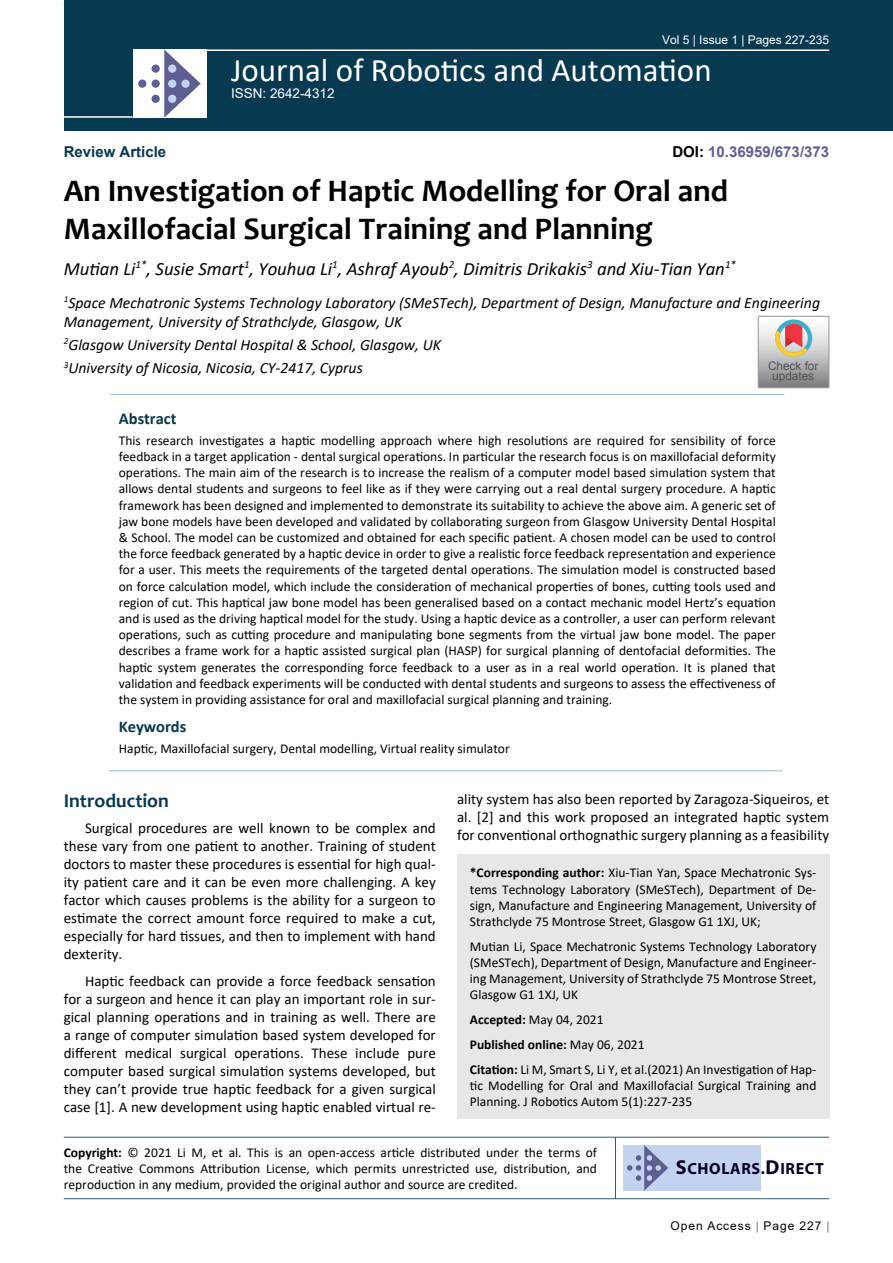
<style>
.page{position:relative;width:893px;height:1263px;background:#fff}
.page>*{position:absolute;margin:0;border:0;box-sizing:border-box;transform-origin:0 0}
.t1{font:33px "Calibri";color:#fff}
.t2{font:700 31.5px/37.8px "Candara";color:#000}
.t3{font:700 19.5px "Candara";color:#073950}
.t4{font:italic 18.75px "Calibri";color:#000}
.t5{font:700 16.5px "Calibri";color:#073950}
.t6{font:700 16.2px "Myriad Pro";letter-spacing:.04em;color:#050128}
.t7{font:italic 15.75px/18.9px "Calibri";color:#000}
.t8{font:15px/18px "Calibri";color:#000;text-align:justify}
.t9{font:700 15px "Arial";color:#5e5f93}
.t10{font:700 15px "Arial";color:#073950}
.t11{font:13.5px/16.2px "Calibri";color:#000;text-align:justify}
.t12{font:13.5px "Arial";color:#fff}
.t13{font:12px "Arial";color:#fff}
.t14{font:12px "Arial";letter-spacing:.08em;color:#000}
.t15{font:11.85px/10.2px "Arial";color:#535353;text-align:center}
.s1{color:#000}
.s2{font-weight:700}
.s3{font-size:20.25px}
</style>
<div class="page">
<div style="left:64px;top:0;width:829px;height:131px;background:#073950"></div>
<div style="left:457px;top:854px;width:372px;height:265px;background:#e6e7e8"></div>
<hr style="left:64px;top:1137px;width:765px;height:1px;background:#073950">
<hr style="left:64px;top:1198px;width:765px;height:1px;background:#073950">
<hr style="left:615px;top:1137px;width:1px;height:62px;background:#073950">
<hr style="left:204px;top:49px;width:625px;height:2px;background:#fff">
<hr style="left:64px;top:116px;width:69px;height:2px;background:#fff">
<div style="left:133px;top:49px;width:74px;height:69px;background:#fff"></div>
<svg style="left:164px;top:49px;width:37px;height:69px"></svg>
<div style="left:152px;top:65px;width:8px;height:8px;background:#5e5e92;border-radius:50%"></div>
<div style="left:138px;top:80px;width:8px;height:8px;background:#5e5e92;border-radius:50%"></div>
<div style="left:152px;top:80px;width:8px;height:8px;background:#5e5e92;border-radius:50%"></div>
<div style="left:168px;top:80px;width:8px;height:8px;background:#c3d3ee;border-radius:50%"></div>
<div style="left:181px;top:80px;width:9px;height:8px;background:#c3d3ee;border-radius:50%"></div>
<div style="left:168px;top:95px;width:8px;height:8px;background:#c3d3ee;border-radius:50%"></div>
<div style="left:168px;top:65px;width:8px;height:8px;background:#c3d3ee;border-radius:50%"></div>
<div style="left:152px;top:95px;width:8px;height:8px;background:#5e5e92;border-radius:50%"></div>
<div style="left:623px;top:1145px;width:138px;height:45px;background:#c3d3ee"></div>
<svg style="left:627px;top:1145px;width:41px;height:45px"></svg>
<hr style="left:110px;top:394px;width:674px;height:1px;background:#98c0d2">
<hr style="left:109px;top:770px;width:674px;height:1px;background:#98c0d2">
<svg style="left:758px;top:316px;width:71px;height:72px;background:#bdb6b3"></svg>
<p class="t13" style="left:662px;top:31px;width:169px">Vol 5 | Issue 1 | Pages 227-235</p>
<h1 class="t1" style="left:231px;top:47px;width:482px">Journal of Robotics and Automation</h1>
<p class="t12" style="left:231px;top:84px;width:105px">ISSN: 2642-4312</p>
<p class="t9" style="left:672px;top:141px;width:158px"><span class="s1">DOI:</span> 10.36959/673/373</p>
<h2 class="t2" style="left:64px;top:172px;width:666px">An Investigation of Haptic Modelling for Oral and<br>Maxillofacial Surgical Training and Planning</h2>
<h3 class="t4" style="left:64px;top:255px;width:674px">Mutian Li<sup>1*</sup>, Susie Smart<sup>1</sup>, Youhua Li<sup>1</sup>, Ashraf Ayoub<sup>2</sup>, Dimitris Drikakis<sup>3</sup> and Xiu-Tian Yan<sup>1*</sup></h3>
<p class="t7" style="left:64px;top:292px;width:758px"><sup>1</sup>Space Mechatronic Systems Technology Laboratory (SMeSTech), Department of Design, Manufacture and Engineering<br>Management, University of Strathclyde, Glasgow, UK</p>
<p class="t7" style="left:64px;top:332px;width:379px;line-height:23.1px"><sup>2</sup>Glasgow University Dental Hospital &amp; School, Glasgow, UK<br><sup>3</sup>University of Nicosia, Nicosia, CY-2417, Cyprus</p>
<p class="t10" style="left:64px;top:141px;width:104px">Review Article</p>
<p class="t15" style="left:768px;top:360px;width:52px">Check for updates</p>
<p class="t5" style="left:119px;top:407px;width:59px">Abstract</p>
<p class="t11" style="left:119px;top:432px;width:658px">This research investigates a haptic modelling approach where high resolutions are required for sensibility of force feedback in a target application - dental surgical operations. In particular the research focus is on maxillofacial deformity operations. The main aim of the research is to increase the realism of a computer model based simulation system that allows dental students and surgeons to feel like as if they were carrying out a real dental surgery procedure. A haptic framework has been designed and implemented to demonstrate its suitability to achieve the above aim. A generic set of jaw bone models have been developed and validated by collaborating surgeon from Glasgow University Dental Hospital &amp; School. The model can be customized and obtained for each specific patient. A chosen model can be used to control the force feedback generated by a haptic device in order to give a realistic force feedback representation and experience for a user. This meets the requirements of the targeted dental operations. The simulation model is constructed based on force calculation model, which include the consideration of mechanical properties of bones, cutting tools used and region of cut. This haptical jaw bone model has been generalised based on a contact mechanic model Hertz’s equation and is used as the driving haptical model for the study. Using a haptic device as a controller, a user can perform relevant operations, such as cutting procedure and manipulating bone segments from the virtual jaw bone model. The paper describes a frame work for a haptic assisted surgical plan (HASP) for surgical planning of dentofacial deformities. The haptic system generates the corresponding force feedback to a user as in a real world operation. It is planed that validation and feedback experiments will be conducted with dental students and surgeons to assess the effectiveness of the system in providing assistance for oral and maxillofacial surgical planning and training.</p>
<p class="t5" style="left:119px;top:715px;width:69px">Keywords</p>
<p class="t11" style="left:119px;top:740px;width:392px">Haptic, Maxillofacial surgery, Dental modelling, Virtual reality simulator</p>
<h3 class="t3" style="left:64px;top:788px;width:107px">Introduction</h3>
<p class="t8" style="left:64px;top:819px;width:374px;text-indent:21px">Surgical procedures are well known to be complex and these vary from one patient to another. Training of student doctors to master these procedures is essential for high qual&shy;ity patient care and it can be even more challenging. A key factor which causes problems is the ability for a surgeon to estimate the correct amount force required to make a cut, especially for hard tissues, and then to implement with hand dexterity.</p>
<p class="t8" style="left:64px;top:971px;width:374px;text-indent:21px">Haptic feedback can provide a force feedback sensation for a surgeon and hence it can play an important role in sur&shy;gical planning operations and in training as well. There are a range of computer simulation based system developed for different medical surgical operations. These include pure computer based surgical simulation systems developed, but they can’t provide true haptic feedback for a given surgical case [1]. A new development using haptic enabled virtual re-</p>
<p class="t8" style="left:457px;top:789px;width:374px">ality system has also been reported by Zaragoza-Siqueiros, et al. [2] and this work proposed an integrated haptic system for conventional orthognathic surgery planning as a feasibility</p>
<p class="t11" style="left:470px;top:864px;width:348px"><span class="s2">*Corresponding author:</span> Xiu-Tian Yan, Space Mechatronic Sys&shy;tems Technology Laboratory (SMeSTech), Department of De&shy;sign, Manufacture and Engineering Management, University of Strathclyde 75 Montrose Street, Glasgow G1 1XJ, UK;</p>
<p class="t11" style="left:470px;top:938px;width:348px">Mutian Li, Space Mechatronic Systems Technology Laboratory (SMeSTech), Department of Design, Manufacture and Engineer&shy;ing Management, University of Strathclyde 75 Montrose Street, Glasgow G1 1XJ, UK</p>
<p class="t11" style="left:470px;top:1007px;width:348px;line-height:24.8px;text-align:left"><span class="s2">Accepted:</span> May 04, 2021<br><span class="s2">Published online:</span> May 06, 2021<br><span class="s2">Citation:</span> Li M, Smart S, Li Y, et al.(2021) An Investigation of Hap-</p>
<p class="t11" style="left:470px;top:1077px;width:348px">tic Modelling for Oral and Maxillofacial Surgical Training and<br>Planning. J Robotics Autom 5(1):227-235</p>
<p class="t11" style="left:64px;top:1144px;width:535px"><span class="s2">Copyright:</span> © 2021 Li M, et al. This is an open-access article distributed under the terms of the Creative Commons Attribution License, which permits unrestricted use, distribution, and reproduction in any medium, provided the original author and source are credited.</p>
<p class="t6" style="left:676px;top:1158px;width:150px"><span class="s3">S</span>CHOLARS.<span class="s3">D</span>IRECT</p>
<p class="t14" style="left:670px;top:1217px;width:152px">Open Access Page 227</p>
</div>
